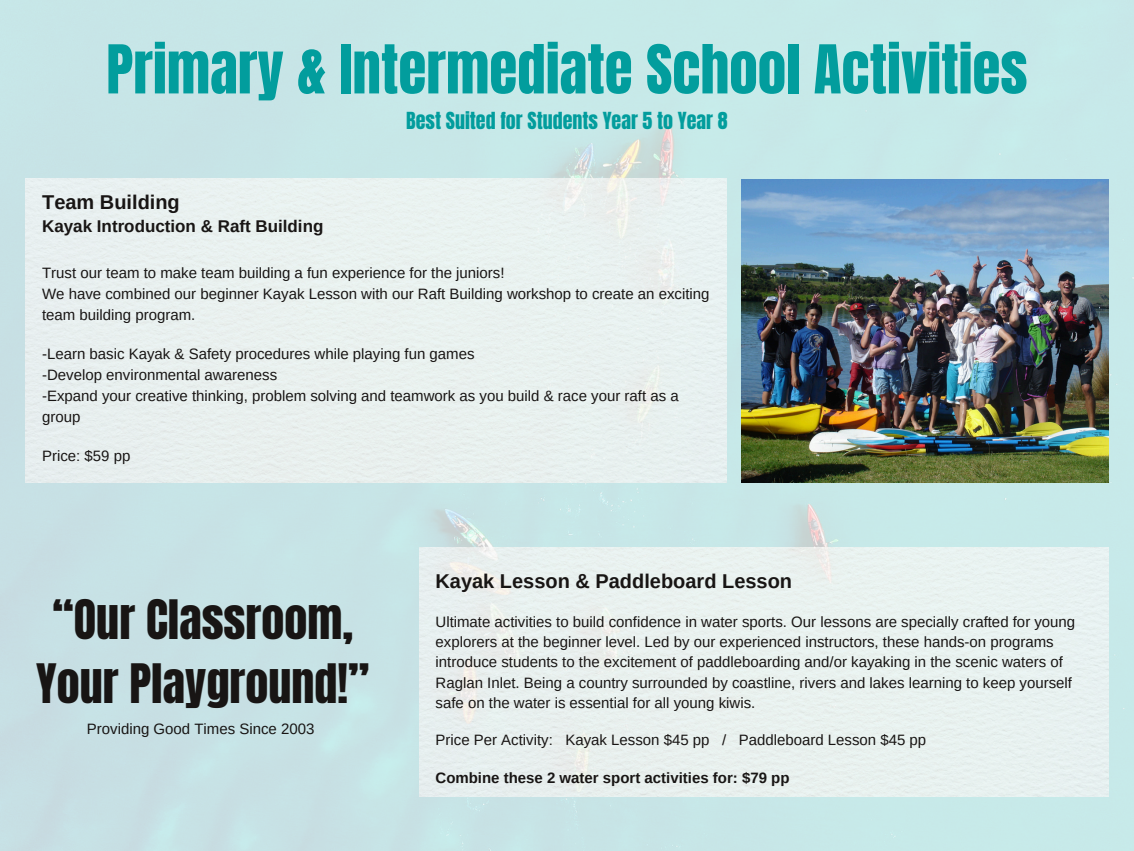
<style>
.page{position:relative;width:1134px;height:851px;background:#fff}
.page>*{position:absolute;margin:0;border:0;box-sizing:border-box;transform-origin:0 0}
.t1{font:57.2px "Anton";color:#029d9d}
.t2{font:46.2px/64.5px "Anton";color:#181514;text-align:center}
.t3{font:700 20px "Arimo";color:#181514}
.t4{font:20px "Anton";color:#029d9d}
.t5{font:700 17px "Arimo";color:#181514}
.t6{font:15px/20.2px "Arimo";color:#181514}
.t7{font:700 15px "Arimo";color:#181514}
</style>
<div class="page">
<div style="left:26px;top:179px;width:701px;height:304px;background:#e9f0ef"></div>
<img style="left:741px;top:179px;width:368px;height:304px">
<div style="left:419px;top:547px;width:690px;height:249px;background:#e9f1ef"></div>
<p class="t1" style="left:106px;top:28px;width:923px">Primary &amp; Intermediate School Activities</p>
<h3 class="t4" style="left:406px;top:106px;width:323px">Best Suited for Students Year 5 to Year 8</h3>
<h1 class="t3" style="left:42px;top:191px;width:139px">Team Building</h1>
<h1 class="t5" style="left:42px;top:217px;width:283px">Kayak Introduction &amp; Raft Building</h1>
<h4 class="t6" style="left:42px;top:263px;width:464px">Trust our team to make team building a fun experience for the juniors!</h4>
<p class="t6" style="left:42px;top:283px;width:669px;line-height:21px">We have combined our beginner Kayak Lesson with our Raft Building workshop to create an exciting team building program.</p>
<h5 class="t6" style="left:42px;top:344px;width:434px">-Learn basic Kayak &amp; Safety procedures while playing fun games</h5>
<p class="t6" style="left:42px;top:365px;width:237px">-Develop environmental awareness</p>
<p class="t6" style="left:42px;top:385px;width:638px;line-height:21px">-Expand your creative thinking, problem solving and teamwork as you build &amp; race your raft as a group</p>
<p class="t6" style="left:42px;top:446px;width:90px">Price: $59 pp</p>
<p class="t2" style="left:36px;top:587px;width:335px">“Our Classroom,<br>Your Playground!”</p>
<p class="t6" style="left:87px;top:718px;width:229px">Providing Good Times Since 2003</p>
<p class="t3" style="left:436px;top:570px;width:358px">Kayak Lesson &amp; Paddleboard Lesson</p>
<p class="t6" style="left:436px;top:611px;width:641px">Ultimate activities to build confidence in water sports. Our lessons are specially crafted for young explorers at the beginner level. Led by our experienced instructors, these hands-on programs introduce students to the excitement of paddleboarding and/or kayaking in the scenic waters of Raglan Inlet. Being a country surrounded by coastline, rivers and lakes learning to keep yourself safe on the water is essential for all young kiwis.</p>
<p class="t6" style="left:436px;top:730px;width:492px">Price Per Activity: Kayak Lesson $45 pp / Paddleboard Lesson $45 pp</p>
<h2 class="t7" style="left:436px;top:769px;width:355px">Combine these 2 water sport activities for: $79 pp</h2>
</div>
